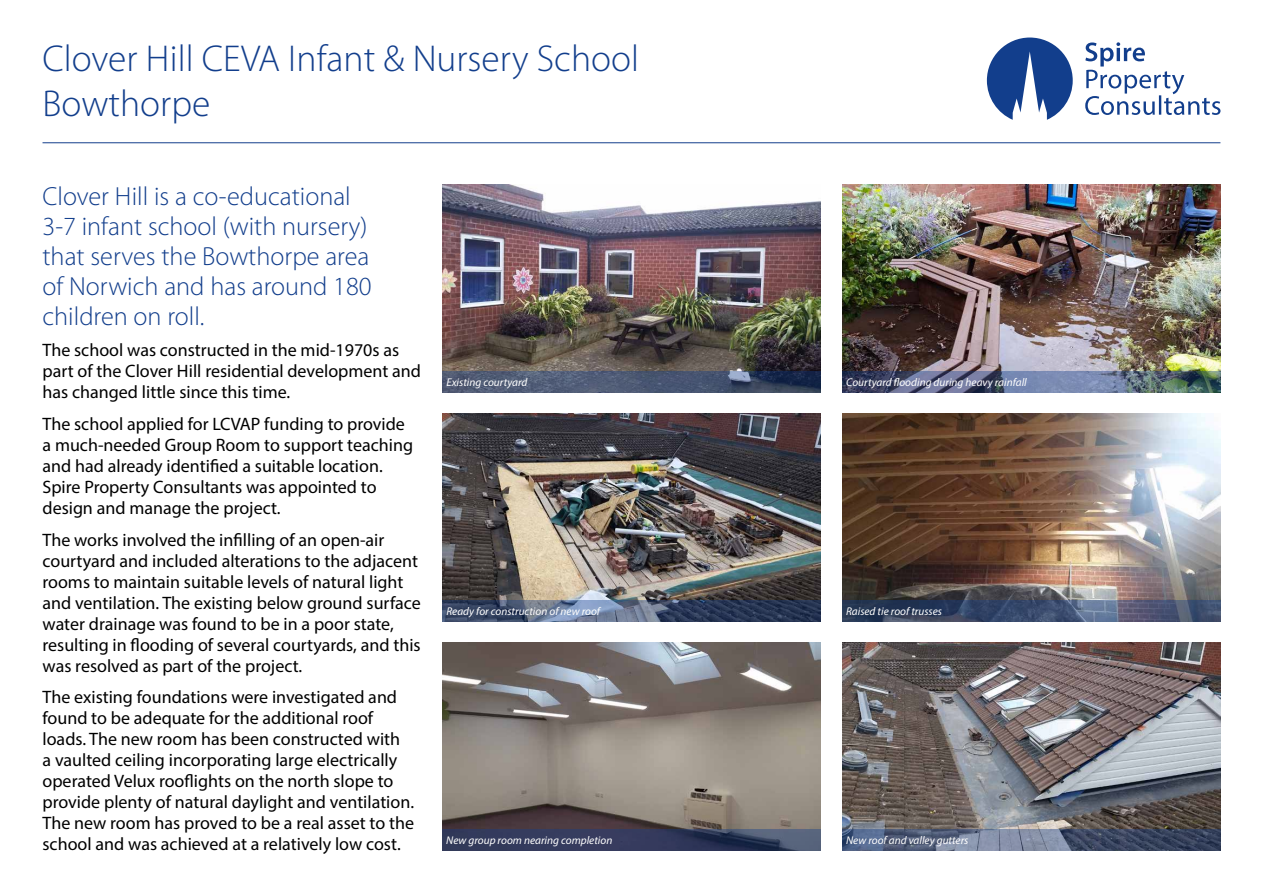
<style>
.page{position:relative;width:1263px;height:893px;background:#fff}
.page>*{position:absolute;margin:0;border:0;box-sizing:border-box;transform-origin:0 0}
.t1{font:300 37.5px/45px "Myriad Pro";color:#123e8c}
.t2{font:300 26.25px/30px "Myriad Pro";color:#123e8c}
.t3{font:18px/21px "Myriad Pro";color:#000}
.t4{font:italic 11.25px "Myriad Pro";color:#fff}
</style>
<div class="page">
<svg style="left:987px;top:38px;width:86px;height:82px"></svg>
<svg style="left:1085px;top:42px;width:135px;height:73px"></svg>
<hr style="left:43px;top:142px;width:1177px;height:1px;background:#123e8c">
<img style="left:842px;top:185px;width:378px;height:186px">
<img style="left:442px;top:643px;width:379px;height:186px">
<img style="left:442px;top:185px;width:379px;height:186px">
<img style="left:442px;top:414px;width:379px;height:186px">
<img style="left:842px;top:643px;width:378px;height:186px">
<img style="left:842px;top:414px;width:378px;height:186px">
<svg style="left:842px;top:600px;width:378px;height:21px;background:#3f4d6c"></svg>
<svg style="left:442px;top:371px;width:379px;height:22px;background:#47546f"></svg>
<svg style="left:842px;top:829px;width:378px;height:21px;background:#55627d"></svg>
<svg style="left:442px;top:829px;width:379px;height:21px;background:#363e5e"></svg>
<svg style="left:442px;top:600px;width:379px;height:21px;background:#475673"></svg>
<svg style="left:842px;top:371px;width:378px;height:22px;background:#5b6983"></svg>
<h1 class="t1" style="left:43px;top:35px;width:598px">Clover Hill CEVA Infant &amp; Nursery School<br>Bowthorpe</h1>
<h2 class="t2" style="left:43px;top:181px;width:331px">Clover Hill is a co-educational<br>3-7 infant school (with nursery) that serves the Bowthorpe area of Norwich and has around 180 children on roll.</h2>
<p class="t3" style="left:43px;top:339px;width:380px">The school was constructed in the mid-1970s as part of the Clover Hill residential development and has changed little since this time.</p>
<p class="t3" style="left:43px;top:413px;width:372px">The school applied for LCVAP funding to provide a much-needed Group Room to support teaching and had already identified a suitable location.<br>Spire Property Consultants was appointed to design and manage the project.</p>
<p class="t3" style="left:43px;top:529px;width:380px">The works involved the infilling of an open-air courtyard and included alterations to the adjacent rooms to maintain suitable levels of natural light and ventilation. The existing below ground surface water drainage was found to be in a poor state, resulting in flooding of several courtyards, and this was resolved as part of the project.</p>
<p class="t3" style="left:43px;top:686px;width:373px">The existing foundations were investigated and found to be adequate for the additional roof loads. The new room has been constructed with<br>a vaulted ceiling incorporating large electrically operated Velux rooflights on the north slope to provide plenty of natural daylight and ventilation.<br>The new room has proved to be a real asset to the school and was achieved at a relatively low cost.</p>
<p class="t4" style="left:446px;top:375px;width:83px">Existing courtyard</p>
<p class="t4" style="left:446px;top:604px;width:155px">Ready for construction of new roof</p>
<p class="t4" style="left:846px;top:375px;width:182px">Courtyard flooding during heavy rainfall</p>
<p class="t4" style="left:846px;top:604px;width:97px">Raised tie roof trusses</p>
<p class="t4" style="left:446px;top:833px;width:168px">New group room nearing completion</p>
<p class="t4" style="left:846px;top:833px;width:124px">New roof and valley gutters</p>
</div>
